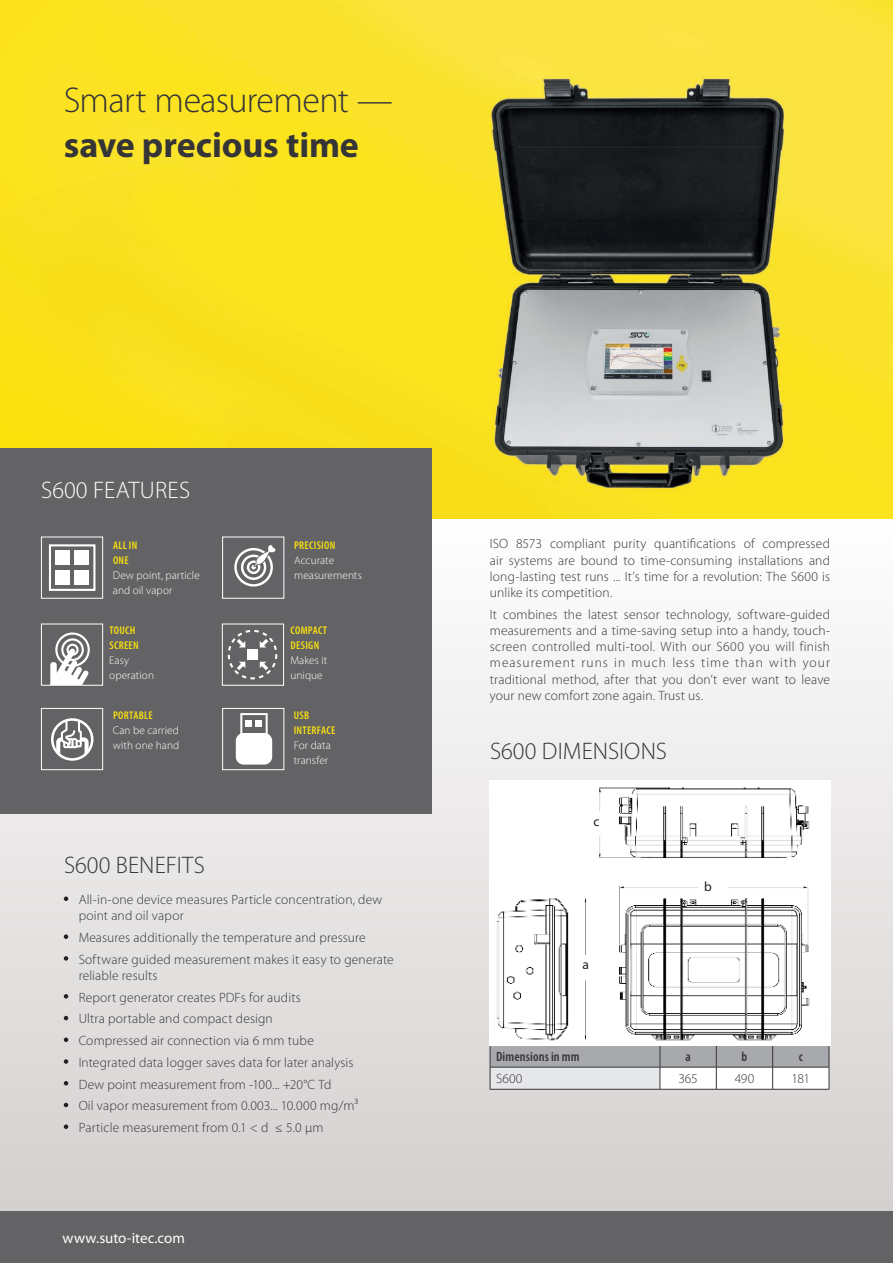
<style>
.page{position:relative;width:893px;height:1263px;background:#fff}
.page>*{position:absolute;margin:0;border:0;box-sizing:border-box;transform-origin:0 0}
.t1{font:300 36px "Myriad Pro";letter-spacing:-.02em;color:#353537}
.t2{font:700 36px "Myriad Pro";letter-spacing:-.005em;color:#353537}
.t3{font:300 24px "Myriad Pro";color:#353537}
.t4{font:300 24px "Myriad Pro";letter-spacing:.005em;color:#fff}
.t5{font:15px "Myriad Pro";color:#fff}
.t6{font:300 13.5px/16.2px "Myriad Pro";letter-spacing:.01em;color:#353537}
.t7{font:600 condensed 13.5px "Myriad Pro";letter-spacing:.01em;color:#353537}
.t8{font:13.5px "Myriad Pro";color:#231f20}
.t9{font:300 11.25px/15px "Myriad Pro";letter-spacing:.01em;color:#fff}
.t10{font:600 condensed 11.25px/15px "Myriad Pro";letter-spacing:.03em;color:#fae10b}
</style>
<div class="page">
<svg style="left:0;top:662px;width:893px;height:550px;background:#e1dede"></svg>
<img style="left:0;top:0;width:893px;height:519px">
<div style="left:0;top:448px;width:432px;height:365px;background:#636366"></div>
<div style="left:0;top:1212px;width:893px;height:51px;background:#636366"></div>
<svg style="left:64px;top:896px;width:4px;height:5px"></svg>
<svg style="left:64px;top:934px;width:4px;height:5px"></svg>
<svg style="left:64px;top:956px;width:4px;height:5px"></svg>
<svg style="left:64px;top:994px;width:4px;height:4px"></svg>
<svg style="left:64px;top:1016px;width:4px;height:4px"></svg>
<svg style="left:64px;top:1037px;width:4px;height:5px"></svg>
<svg style="left:64px;top:1059px;width:4px;height:5px"></svg>
<svg style="left:64px;top:1081px;width:4px;height:4px"></svg>
<svg style="left:64px;top:1103px;width:4px;height:4px"></svg>
<svg style="left:64px;top:1124px;width:4px;height:5px"></svg>
<div style="left:222px;top:708px;width:62px;height:62px;border:1px solid #fff"></div>
<svg style="left:236px;top:713px;width:36px;height:52px"></svg>
<div style="left:41px;top:624px;width:62px;height:62px;background:#636366;border:1px solid #fff"></div>
<svg style="left:50px;top:632px;width:40px;height:52px"></svg>
<div style="left:41px;top:708px;width:62px;height:62px;background:#636366;border:1px solid #fff"></div>
<svg style="left:56px;top:720px;width:33px;height:39px"></svg>
<div style="left:51px;top:718px;width:42px;height:43px;border:3px solid #fff;border-radius:50%"></div>
<div style="left:222px;top:537px;width:62px;height:62px;background:#636366;border:1px solid #fff"></div>
<svg style="left:234px;top:545px;width:42px;height:42px"></svg>
<svg style="left:490px;top:1045px;width:340px;height:44px"></svg>
<hr style="left:490px;top:1089px;width:170px;height:1px;background:#353537">
<hr style="left:660px;top:1089px;width:56px;height:1px;background:#353537">
<hr style="left:716px;top:1089px;width:57px;height:1px;background:#353537">
<hr style="left:773px;top:1089px;width:56px;height:1px;background:#353537">
<img style="left:489px;top:780px;width:341px;height:265px">
<div style="left:222px;top:624px;width:62px;height:62px;background:#636366;border:1px solid #fff"></div>
<svg style="left:228px;top:630px;width:49px;height:49px"></svg>
<div style="left:247px;top:649px;width:11px;height:11px;background:#fff"></div>
<div style="left:41px;top:537px;width:62px;height:62px;background:#636366;border:1px solid #fff"></div>
<div style="left:49px;top:544px;width:46px;height:47px;border:2px solid #fff"></div>
<div style="left:55px;top:551px;width:15px;height:14px;background:#fff"></div>
<div style="left:75px;top:551px;width:14px;height:14px;background:#fff"></div>
<div style="left:55px;top:570px;width:15px;height:15px;background:#fff"></div>
<div style="left:75px;top:570px;width:14px;height:15px;background:#fff"></div>
<h1 class="t1" style="left:64px;top:80px;width:330px">Smart measurement —</h1>
<h1 class="t2" style="left:64px;top:125px;width:297px">save precious time</h1>
<h2 class="t4" style="left:41px;top:477px;width:150px">S600 FEATURES</h2>
<p class="t10" style="left:113px;top:537px;width:26px">ALL IN<br>ONE</p>
<p class="t9" style="left:113px;top:567px;width:88px">Dew point, particle and oil vapor</p>
<p class="t10" style="left:109px;top:623px;width:31px">TOUCH<br>SCREEN</p>
<p class="t9" style="left:109px;top:653px;width:46px">Easy operation</p>
<p class="t10" style="left:113px;top:708px;width:41px">PORTABLE</p>
<p class="t9" style="left:113px;top:723px;width:68px">Can be carried with one hand</p>
<h2 class="t3" style="left:64px;top:852px;width:142px">S600 BENEFITS</h2>
<p class="t10" style="left:294px;top:537px;width:43px">PRECISION</p>
<p class="t9" style="left:294px;top:552px;width:69px">Accurate measurements</p>
<p class="t10" style="left:291px;top:623px;width:38px">COMPACT<br>DESIGN</p>
<p class="t9" style="left:290px;top:653px;width:38px">Makes it unique</p>
<p class="t10" style="left:294px;top:708px;width:43px">USB<br>INTERFACE</p>
<p class="t9" style="left:294px;top:738px;width:39px">For data transfer</p>
<p class="t6" style="left:79px;top:892px;width:305px">All-in-one device measures Particle concentration, dew point and oil vapor</p>
<p class="t6" style="left:79px;top:927px;width:317px;line-height:21.8px">Measures additionally the temperature and pressure<br>Software guided measurement makes it easy to generate</p>
<p class="t6" style="left:79px;top:965px;width:281px;line-height:21.8px">reliable results<br>Report generator creates PDFs for audits<br>Ultra portable and compact design<br>Compressed air connection via 6 mm tube Integrated data logger saves data for later analysis Dew point measurement from -100... +20°C Td<br>Oil vapor measurement from 0.003... 10.000 mg/m³<br>Particle measurement from 0.1 &lt; d ≤ 5.0 µm</p>
<p class="t5" style="left:63px;top:1230px;width:124px">www.suto-itec.com</p>
<p class="t6" style="left:490px;top:536px;width:342px;text-align:justify">ISO 8573 compliant purity quantifications of compressed air systems are bound to time-consuming installations and long-lasting test runs ... It’s time for a revolution: The S600 is unlike its competition.</p>
<p class="t6" style="left:490px;top:606px;width:342px;text-align:justify">It combines the latest sensor technology, software-guided measurements and a time-saving setup into a handy, touch&shy;screen controlled multi-tool. With our S600 you will finish measurement runs in much less time than with your traditional method, after that you don’t ever want to leave your new comfort zone again. Trust us.</p>
<h2 class="t3" style="left:490px;top:738px;width:178px">S600 DIMENSIONS</h2>
<p class="t8" style="left:594px;top:814px;width:8px">c</p>
<p class="t8" style="left:583px;top:957px;width:8px">a</p>
<p class="t8" style="left:704px;top:879px;width:9px">b</p>
<p class="t7" style="left:496px;top:1049px;width:85px">Dimensions in mm</p>
<p class="t7" style="left:685px;top:1049px;width:7px">a</p>
<p class="t7" style="left:742px;top:1049px;width:7px">b</p>
<p class="t7" style="left:799px;top:1049px;width:6px">c</p>
<p class="t6" style="left:496px;top:1071px;width:28px">S600</p>
<p class="t6" style="left:678px;top:1071px;width:21px">365</p>
<p class="t6" style="left:735px;top:1071px;width:21px">490</p>
<p class="t6" style="left:792px;top:1071px;width:20px">181</p>
</div>
